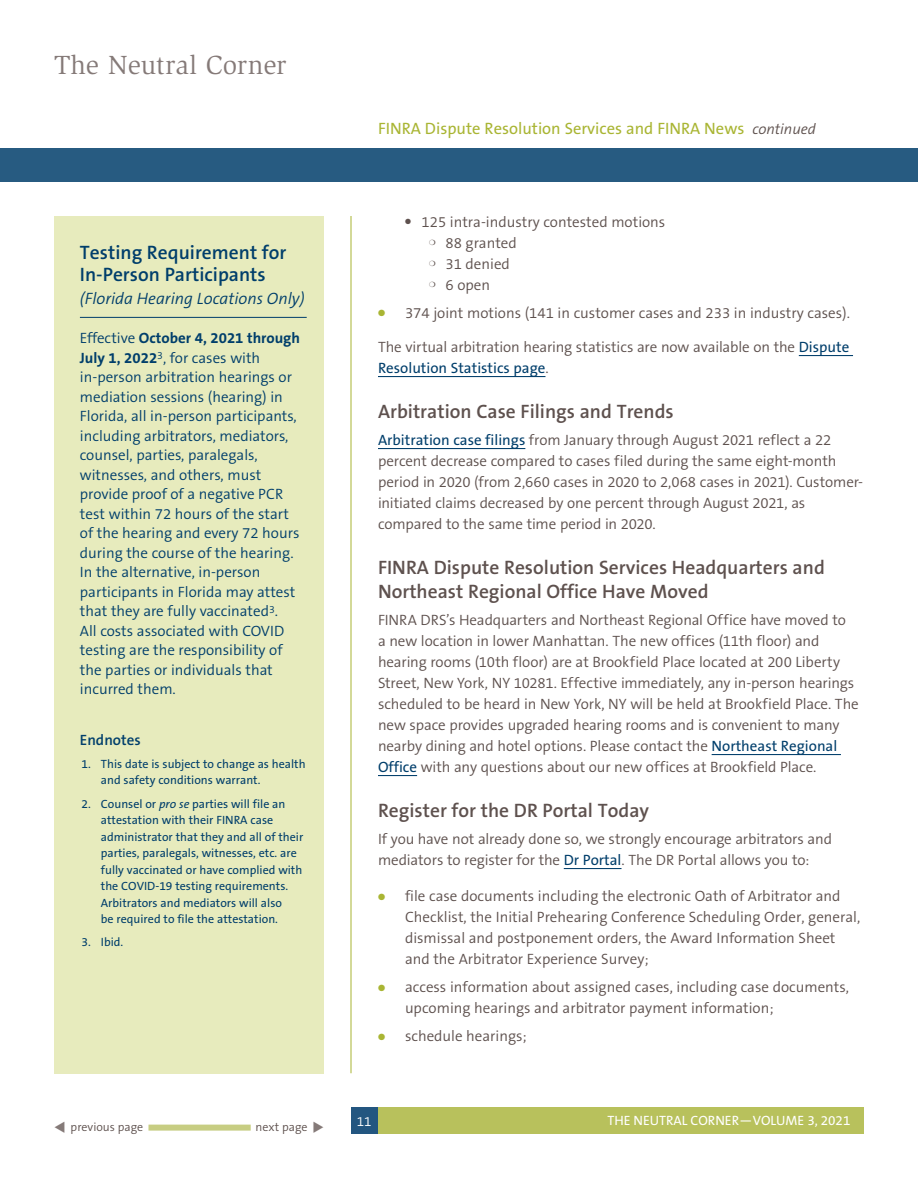
<style>
.page{position:relative;width:918px;height:1188px;background:#fff}
.page>*{position:absolute;margin:0;border:0;box-sizing:border-box;transform-origin:0 0}
.t1{font:27px "Slimbach LT";color:#857a78}
.t2{font:600 19.5px/24px "The Sans B6";color:#5e514e}
.t3{font:600 19.5px/22.5px "The Sans B6";color:#003e6b}
.t4{font:16.5px "The Sans B5 Plain";color:#a9b533}
.t5{font:italic 300 16.5px "The Sans B4";color:#003e6b}
.t6{font:300 15px/21px "The Sans B4";color:#5e514e}
.t7{font:300 15px/19.5px "The Sans B4";color:#003e6b}
.t8{font:700 15px "The Sans B7";color:#003e6b}
.t9{font:15px "The Sans B5 Plain";color:#003e6b}
.t10{font:600 15px "The Sans B6";color:#003e6b}
.t11{font:13.5px "The Sans B5 Plain";color:#fff}
.t12{font:300 13.5px "The Sans B4";color:#fff}
.t13{font:12px/16.5px "The Sans B5 Plain";color:#003e6b}
.t14{font:300 12px "The Sans B4";color:#5e514e}
.s1{font-family:"The Sans B4";font-weight:300}
.s2{font-family:"The Sans B7";font-weight:700}
.s3{font-style:italic}
.s4{color:#857a78}
.s5{font-family:"The Sans B4";font-weight:300;font-style:italic;font-size:15px;color:#5e514e}
.s6{color:#a9b533}
.s7{font-family:"The Sans B5 Plain";font-weight:400;color:#003e6b}
.s8{font-family:"The Sans B4";font-weight:300;color:#5e514e}
</style>
<div class="page">
<div style="left:148px;top:1125px;width:103px;height:6px;background:#c7cd82"></div>
<div style="left:0;top:148px;width:918px;height:34px;background:#275b81"></div>
<div style="left:378px;top:1107px;width:486px;height:27px;background:#b8c15c"></div>
<div style="left:351px;top:1107px;width:27px;height:27px;background:#235680"></div>
<hr style="left:351px;top:216px;width:1px;height:857px;background:#a9b533">
<hr style="left:799px;top:355px;width:54px;height:1px;background:#003e6b">
<hr style="left:378px;top:376px;width:167px;height:1px;background:#003e6b">
<hr style="left:378px;top:448px;width:147px;height:1px;background:#003e6b">
<hr style="left:712px;top:754px;width:129px;height:1px;background:#003e6b">
<hr style="left:378px;top:775px;width:39px;height:1px;background:#003e6b">
<hr style="left:564px;top:868px;width:58px;height:1px;background:#003e6b">
<div style="left:55px;top:216px;width:269px;height:857px;background:#e7ebbd"></div>
<hr style="left:80px;top:317px;width:227px;height:1px;background:#003e6b">
<h1 class="t1" style="left:54px;top:50px;width:234px">The Neutral Corner</h1>
<h2 class="t3" style="left:80px;top:241px;width:208px">Testing Requirement for<br>In-Person Participants</h2>
<p class="t5" style="left:80px;top:289px;width:226px">(Florida Hearing Locations Only)</p>
<p class="t8" style="left:80px;top:330px;width:222px"><span class="s1">Effective</span> October 4, 2021 through</p>
<p class="t7" style="left:80px;top:348px;width:221px"><span class="s2">July 1, 2022</span><sup>3</sup>, for cases with in-person arbitration hearings or mediation sessions (hearing) in<br>Florida, all in-person participants, including arbitrators, mediators, counsel, parties, paralegals, witnesses, and others, must provide proof of a negative PCR test within 72 hours of the start of the hearing and every 72 hours during the course of the hearing.<br>In the alternative, in-person participants in Florida may attest that they are fully vaccinated<sup>3</sup>.<br>All costs associated with COVID testing are the responsibility of the parties or individuals that incurred them.</p>
<p class="t10" style="left:80px;top:731px;width:62px">Endnotes</p>
<p class="t13" style="left:101px;top:756px;width:206px;text-indent:-20px">1. This date is subject to change as health and safety conditions warrant.</p>
<p class="t13" style="left:101px;top:796px;width:204px;text-indent:-19px">2. Counsel or <span class="s3">pro se</span> parties will file an attestation with their FINRA case administrator that they and all of their parties, paralegals, witnesses, etc. are fully vaccinated or have complied with the COVID-19 testing requirements.<br>Arbitrators and mediators will also<br>be required to file the attestation.</p>
<p class="t13" style="left:81px;top:934px;width:43px">3. Ibid.</p>
<p class="t14" style="left:54px;top:1120px;width:91px"><span class="s4">▼</span> previous page</p>
<p class="t14" style="left:256px;top:1120px;width:70px">next page <span class="s4">◆</span></p>
<p class="t4" style="left:378px;top:119px;width:439px">FINRA Dispute Resolution Services and FINRA News <span class="s5">continued</span></p>
<p class="t6" style="left:429px;top:212px;width:238px;text-indent:-24px">● 125 intra-industry contested motions ❍ 88 granted<br>❍ 31 denied<br>❍ 6 open</p>
<p class="t6" style="left:378px;top:303px;width:474px"><span class="s6">●</span> 374 joint motions (141 in customer cases and 233 in industry cases).</p>
<p class="t6" style="left:378px;top:337px;width:473px">The virtual arbitration hearing statistics are now available on the <span class="s7">Dispute</span></p>
<p class="t9" style="left:378px;top:360px;width:172px">Resolution Statistics page<span class="s8">.</span></p>
<h2 class="t2" style="left:378px;top:400px;width:297px">Arbitration Case Filings and Trends</h2>
<p class="t6" style="left:378px;top:430px;width:487px"><span class="s7">Arbitration case filings</span> from January through August 2021 reflect a 22 percent decrease compared to cases filed during the same eight-month period in 2020 (from 2,660 cases in 2020 to 2,068 cases in 2021). Customer&shy;initiated claims decreased by one percent through August 2021, as compared to the same time period in 2020.</p>
<h2 class="t2" style="left:378px;top:556px;width:448px">FINRA Dispute Resolution Services Headquarters and<br>Northeast Regional Office Have Moved</h2>
<p class="t6" style="left:378px;top:610px;width:482px">FINRA DRS’s Headquarters and Northeast Regional Office have moved to<br>a new location in lower Manhattan. The new offices (11th floor) and hearing rooms (10th floor) are at Brookfield Place located at 200 Liberty Street, New York, NY 10281. Effective immediately, any in-person hearings scheduled to be heard in New York, NY will be held at Brookfield Place. The new space provides upgraded hearing rooms and is convenient to many nearby dining and hotel options. Please contact the <span class="s7">Northeast Regional Office</span> with any questions about our new offices at Brookfield Place.</p>
<h2 class="t2" style="left:378px;top:799px;width:273px">Register for the DR Portal Today</h2>
<p class="t6" style="left:378px;top:829px;width:456px">If you have not already done so, we strongly encourage arbitrators and mediators to register for the <span class="s7">Dr Portal</span>. The DR Portal allows you to:</p>
<p class="t6" style="left:405px;top:886px;width:457px;text-indent:-27px"><span class="s6">●</span> file case documents including the electronic Oath of Arbitrator and Checklist, the Initial Prehearing Conference Scheduling Order, general, dismissal and postponement orders, the Award Information Sheet and the Arbitrator Experience Survey;</p>
<p class="t6" style="left:405px;top:977px;width:446px;text-indent:-27px"><span class="s6">●</span> access information about assigned cases, including case documents, upcoming hearings and arbitrator payment information;</p>
<p class="t6" style="left:378px;top:1026px;width:150px"><span class="s6">●</span> schedule hearings;</p>
<p class="t12" style="left:357px;top:1114px;width:16px">11</p>
<p class="t11" style="left:607px;top:1113px;width:245px">THE NEUTRAL CORNER—VOLUME 3, 2021</p>
</div>
